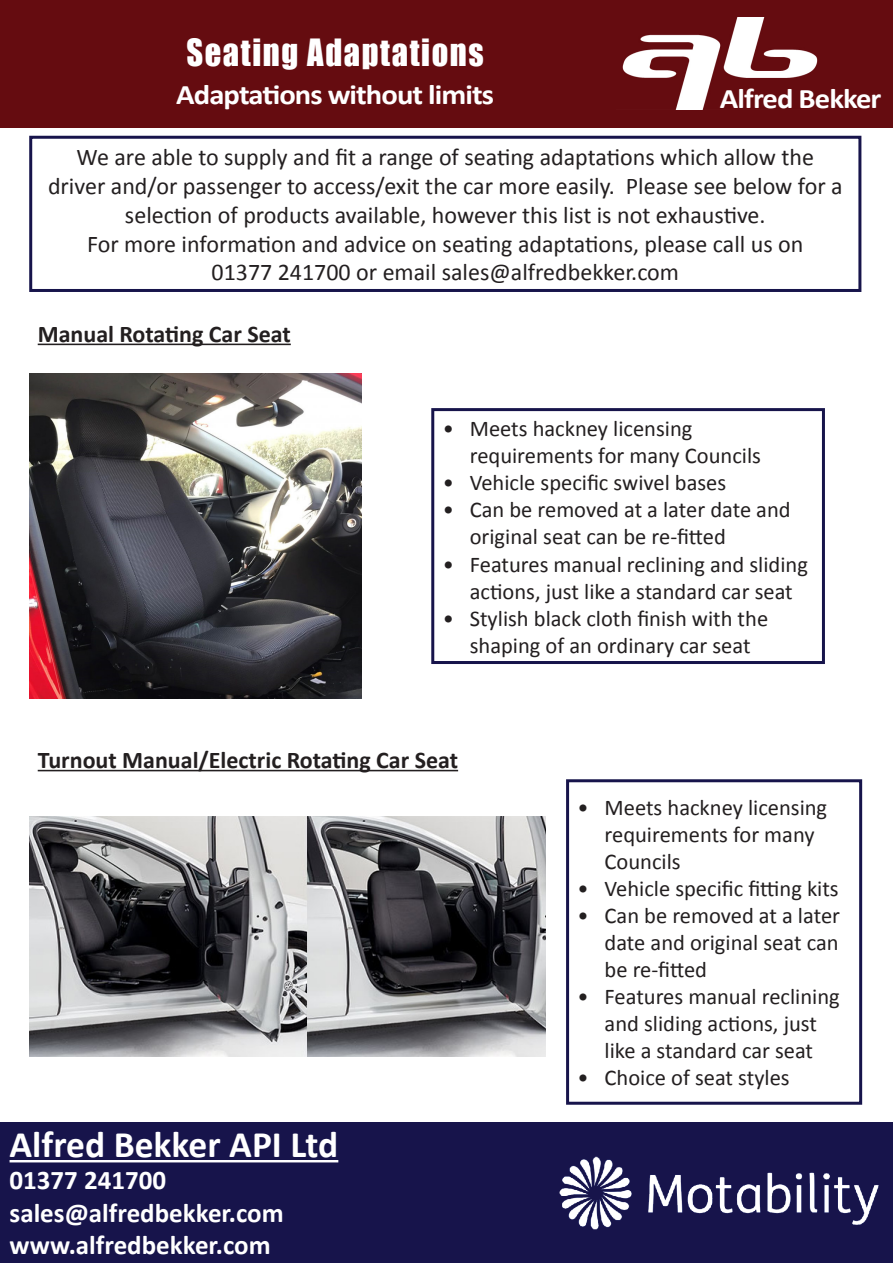
<style>
.page{position:relative;width:893px;height:1263px;background:#fff}
.page>*{position:absolute;margin:0;border:0;box-sizing:border-box;transform-origin:0 0}
.t1{font:700 37.5px "Calibri";color:#fff}
.t2{font:34.5px "Impact";letter-spacing:.05em;color:#fff;scale:.94 1}
.t3{font:700 28.35px "Calibri";letter-spacing:-.03em;color:#fff;scale:1.08 1}
.t4{font:700 27px "Calibri";color:#fff}
.t5{font:24px/28.8px "Calibri";color:#231f20;text-align:center}
.t6{font:700 24px "Calibri";color:#231f20}
.t7{font:22.5px/27px "Calibri";color:#231f20}
</style>
<div class="page">
<div style="left:0;top:0;width:893px;height:128px;background:#650c10"></div>
<div style="left:0;top:1123px;width:893px;height:140px;background:#17144b"></div>
<img style="left:559px;top:1156px;width:320px;height:74px">
<div style="left:29px;top:136px;width:832px;height:156px;border:3px solid #17144b"></div>
<hr style="left:10px;top:1160px;width:328px;height:2px;background:#fff">
<div style="left:431px;top:408px;width:394px;height:256px;border:3px solid #17144b"></div>
<hr style="left:38px;top:344px;width:253px;height:1px;background:#231f20">
<img style="left:29px;top:373px;width:332px;height:326px">
<hr style="left:38px;top:770px;width:420px;height:1px;background:#231f20">
<img style="left:29px;top:816px;width:517px;height:241px">
<div style="left:566px;top:779px;width:296px;height:326px;border:3px solid #17144b"></div>
<img style="left:622px;top:18px;width:196px;height:91px">
<p class="t2" style="left:186px;top:26px;width:318px">Seating Adaptations</p>
<p class="t3" style="left:176px;top:77px;width:296px">Adaptations without limits</p>
<p class="t3" style="left:720px;top:81px;width:151px">Alfred Bekker</p>
<p class="t5" style="left:48px;top:143px;width:796px">We are able to supply and fit a range of seating adaptations which allow the driver and/or passenger to access/exit the car more easily. Please see below for a selection of products available, however this list is not exhaustive.</p>
<p class="t5" style="left:87px;top:229px;width:718px">For more information and advice on seating adaptations, please call us on</p>
<p class="t5" style="left:211px;top:258px;width:469px">01377 241700 or email sales@alfredbekker.com</p>
<p class="t6" style="left:38px;top:318px;width:255px">Manual Rotating Car Seat</p>
<p class="t7" style="left:470px;top:416px;width:293px;text-indent:-27px">• Meets hackney licensing requirements for many Councils</p>
<p class="t7" style="left:443px;top:470px;width:285px">• Vehicle specific swivel bases</p>
<p class="t7" style="left:470px;top:497px;width:322px;text-indent:-27px">• Can be removed at a later date and original seat can be re-fitted</p>
<p class="t7" style="left:443px;top:551px;width:367px;text-align:center">• Features manual reclining and sliding actions, just like a standard car seat</p>
<p class="t7" style="left:443px;top:605px;width:327px;text-align:center">• Stylish black cloth finish with the shaping of an ordinary car seat</p>
<p class="t6" style="left:38px;top:744px;width:422px">Turnout Manual/Electric Rotating Car Seat</p>
<p class="t1" style="left:10px;top:1120px;width:330px">Alfred Bekker API Ltd</p>
<p class="t4" style="left:10px;top:1163px;width:158px">01377 241700</p>
<p class="t4" style="left:10px;top:1195px;width:276px">sales@alfredbekker.com</p>
<p class="t4" style="left:10px;top:1228px;width:263px">www.alfredbekker.com</p>
<p class="t7" style="left:605px;top:794px;width:224px;text-indent:-27px">• Meets hackney licensing requirements for many<br>Councils</p>
<p class="t7" style="left:578px;top:875px;width:263px">• Vehicle specific fitting kits</p>
<p class="t7" style="left:605px;top:902px;width:237px;text-align:justify;text-indent:-27px">• Can be removed at a later date and original seat can be re-fitted</p>
<p class="t7" style="left:578px;top:983px;width:264px;text-align:center">• Features manual reclining and sliding actions, just<br>like a standard car seat</p>
<p class="t7" style="left:578px;top:1064px;width:214px">• Choice of seat styles</p>
</div>
